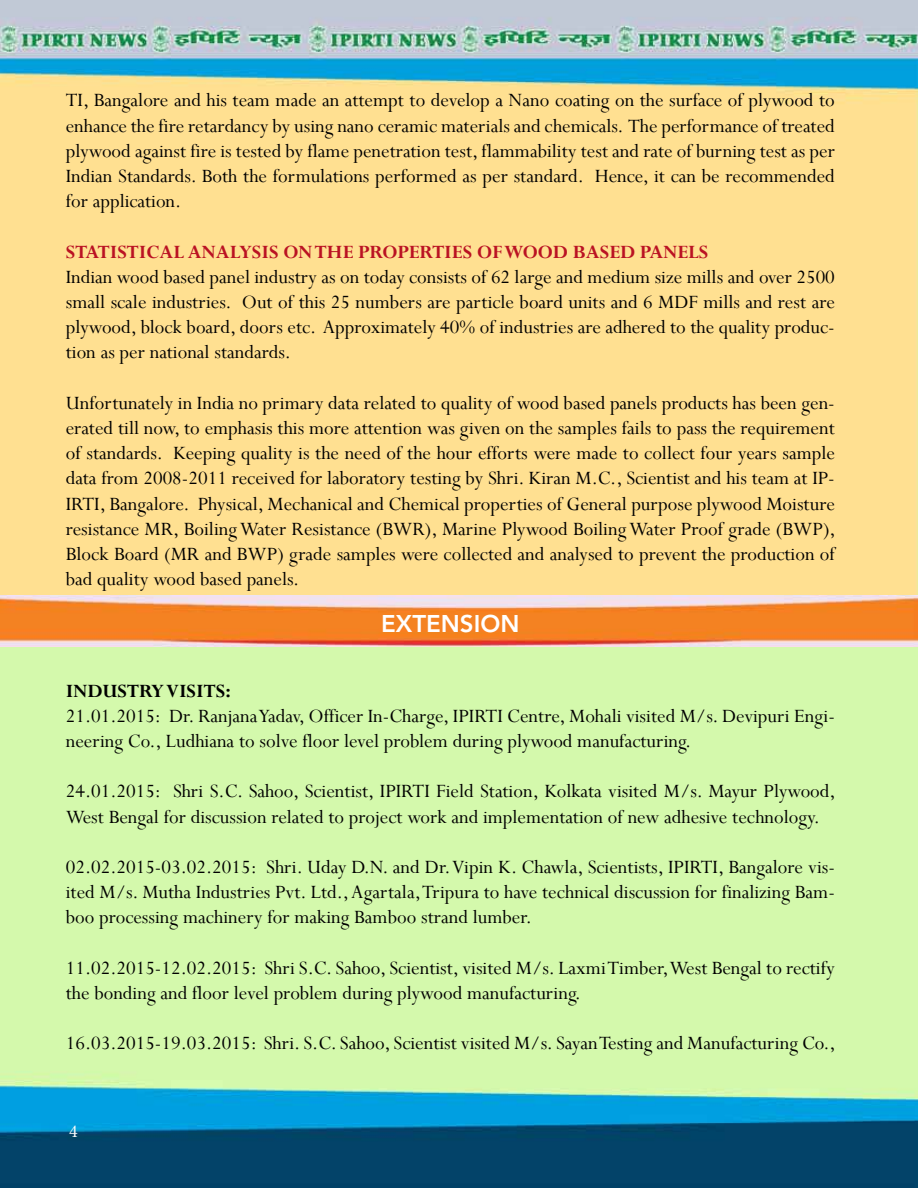
<style>
.page{position:relative;width:918px;height:1188px;background:#fff}
.page>*{position:absolute;margin:0;border:0;box-sizing:border-box;transform-origin:0 0}
.t1{font:800 24px "Avenir LT Std";color:#fff}
.t2{font:21px/25.2px "Perpetua";color:#000;text-align:justify}
.t3{font:700 21px "Perpetua";color:#ba1223}
.t4{font:700 21px "Perpetua";color:#000}
.t5{font:18px "Minion Pro";color:#fbfbfb}
</style>
<div class="page">
<img style="left:0;top:0;width:918px;height:1188px">
<img style="left:0;top:595px;width:918px;height:52px">
<p class="t2" style="left:66px;top:87px;width:771px">TI, Bangalore and his team made an attempt to develop a Nano coating on the surface of plywood to enhance the fire retardancy by using nano ceramic materials and chemicals. The performance of treated plywood against fire is tested by flame penetration test, flammability test and rate of burning test as per Indian Standards. Both the formulations performed as per standard. Hence, it can be recommended for application.</p>
<p class="t3" style="left:66px;top:238px;width:11px">STATISTI</p>
<p class="t3" style="left:146px;top:238px;width:54px">CAL ANALYSIS</p>
<p class="t3" style="left:283px;top:238px;width:88px">ONTHE PROPERTIES</p>
<p class="t3" style="left:477px;top:238px;width:44px">OF WOOD</p>
<p class="t3" style="left:573px;top:238px;width:27px">BASED</p>
<p class="t3" style="left:640px;top:238px;width:13px">PANELS</p>
<p class="t2" style="left:66px;top:264px;width:771px">Indian wood based panel industry as on today consists of 62 large and medium size mills and over 2500 small scale industries. Out of this 25 numbers are particle board units and 6 MDF mills and rest are plywood, block board, doors etc. Approximately 40% of industries are adhered to the quality produc&shy;tion as per national standards.</p>
<p class="t2" style="left:66px;top:390px;width:771px">Unfortunately in India no primary data related to quality of wood based panels products has been gen&shy;erated till now, to emphasis this more attention was given on the samples fails to pass the requirement of standards. Keeping quality is the need of the hour efforts were made to collect four years sample data from 2008-2011 received for laboratory testing by Shri. Kiran M.C., Scientist and his team at IP-IRTI, Bangalore. Physical, Mechanical and Chemical properties of General purpose plywood Moisture resistance MR, Boiling Water Resistance (BWR), Marine Plywood Boiling Water Proof grade (BWP), Block Board (MR and BWP) grade samples were collected and analysed to prevent the production of bad quality wood based panels.</p>
<p class="t1" style="left:381px;top:609px;width:140px">EXTENSION</p>
<p class="t4" style="left:66px;top:677px;width:167px">INDUSTRY VISITS:</p>
<p class="t2" style="left:66px;top:703px;width:771px">21.01.2015: Dr. Ranjana Yadav, Officer In-Charge, IPIRTI Centre, Mohali visited M/s. Devipuri Engi&shy;neering Co., Ludhiana to solve floor level problem during plywood manufacturing.</p>
<p class="t2" style="left:66px;top:778px;width:771px">24.01.2015: Shri S.C. Sahoo, Scientist, IPIRTI Field Station, Kolkata visited M/s. Mayur Plywood,<br>West Bengal for discussion related to project work and implementation of new adhesive technology.</p>
<p class="t2" style="left:66px;top:854px;width:771px">02.02.2015-03.02.2015: Shri. Uday D.N. and Dr. Vipin K. Chawla, Scientists, IPIRTI, Bangalore vis&shy;ited M/s. Mutha Industries Pvt. Ltd., Agartala, Tripura to have technical discussion for finalizing Bam&shy;boo processing machinery for making Bamboo strand lumber.</p>
<p class="t2" style="left:66px;top:955px;width:771px">11.02.2015-12.02.2015: Shri S.C. Sahoo, Scientist, visited M/s. Laxmi Timber, West Bengal to rectify the bonding and floor level problem during plywood manufacturing.</p>
<p class="t2" style="left:66px;top:1030px;width:772px">16.03.2015-19.03.2015: Shri. S.C. Sahoo, Scientist visited M/s. Sayan Testing and Manufacturing Co.,</p>
<p class="t5" style="left:69px;top:1120px;width:10px">4</p>
</div>
